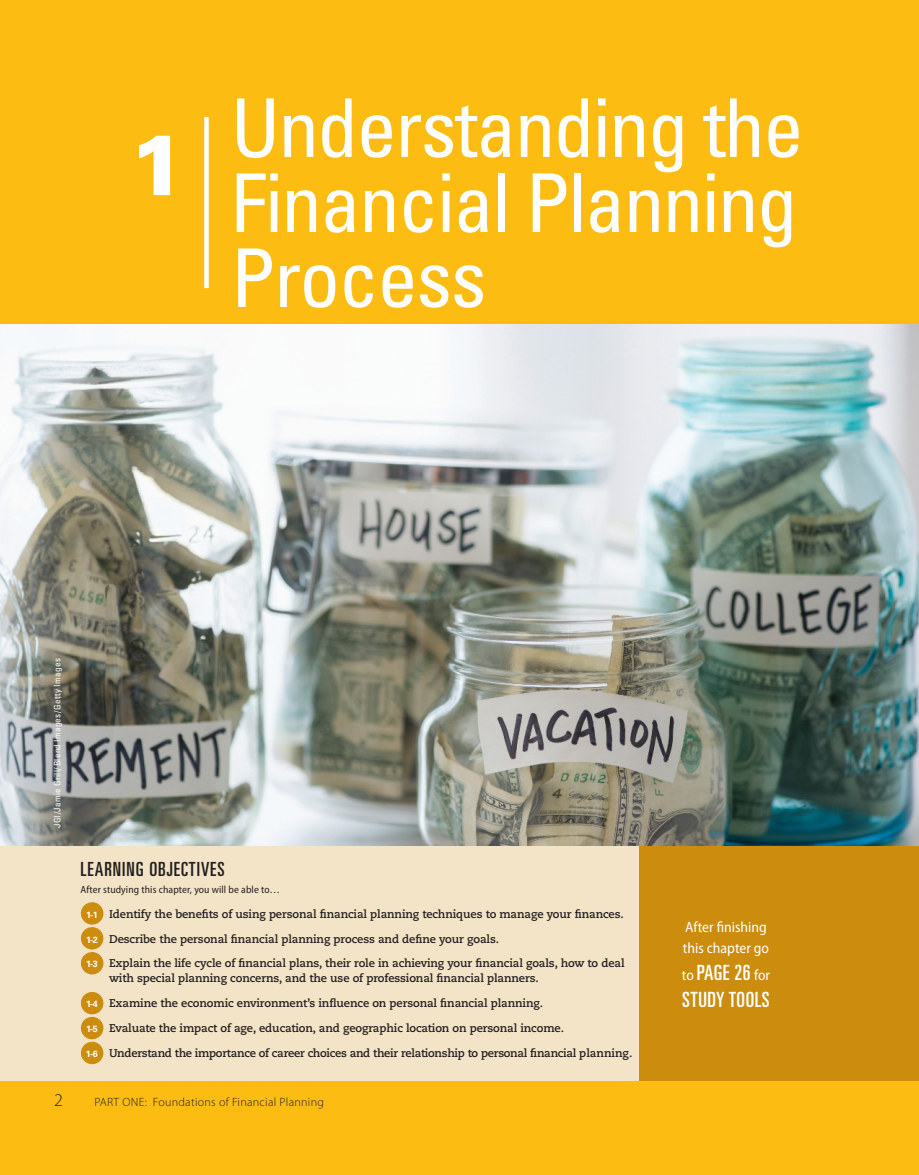
<style>
.page{position:relative;width:919px;height:1175px;background:#fff}
.page>*{position:absolute;margin:0;border:0;box-sizing:border-box;transform-origin:0 0}
.t1{font:condensed 81px/75px "Univers LT Std";letter-spacing:-.02em;color:#fff;text-align:justify}
.t2{font:ultra-condensed 21px/27px "Univers LT Std";letter-spacing:.025em;color:#fff}
.t3{font:ultra-condensed 19.5px "Univers LT Std";letter-spacing:.05em;color:#231f20}
.t4{font:300 18px "Myriad Pro";color:#231f20}
.t5{font:semi-condensed 15px/21px "Myriad Pro";color:#fff}
.t6{font:300 12px "Myriad Pro";letter-spacing:.025em;color:#231f20}
.t7{font:700 11.25px/15px "Caecilia LT Std";letter-spacing:-.01em;color:#231f20}
.t8{font:semi-condensed 10.5px "Myriad Pro";letter-spacing:.01em;color:#231f20}
.t9{font:condensed 9px "Univers LT Std";letter-spacing:.04em;color:#fff}
.s1{font-weight:900;font-stretch:normal;font-size:85.5px}
.s2{font-family:"Univers LT Std";font-size:9px;color:#fff}
.s3{font-family:"Myriad Pro";font-stretch:semi-condensed;font-size:15px}
</style>
<div class="page">
<div style="left:0;top:0;width:918px;height:1175px;background:#fdbc12"></div>
<img style="left:0;top:324px;width:918px;height:522px">
<div style="left:204px;top:117px;width:5px;height:171px;background:#fff"></div>
<div style="left:0;top:846px;width:644px;height:234px;background:#f4e4c7"></div>
<svg style="left:92px;top:902px;width:12px;height:72px"></svg>
<svg style="left:92px;top:992px;width:12px;height:72px"></svg>
<div style="left:639px;top:846px;width:279px;height:234px;background:#cc8d0f"></div>
<h1 class="t1" style="left:230px;top:89px;width:574px;text-indent:-101px"><span class="s1">1</span> Understanding the Financial Planning Process</h1>
<p class="t9" style="left:52px;top:828px;width:171px;rotate:-90deg">JGI/Jamie Grill/Blend Images/Getty Images</p>
<h3 class="t3" style="left:80px;top:858px;width:146px">LEARNING OBJECTIVES</h3>
<p class="t8" style="left:80px;top:883px;width:201px">After studying this chapter, you will be able to…</p>
<p class="t7" style="left:86px;top:906px;width:539px"><span class="s2">1-1</span> Identify the benefits of using personal financial planning techniques to manage your finances.</p>
<p class="t7" style="left:86px;top:931px;width:414px"><span class="s2">1-2</span> Describe the personal financial planning process and define your goals.</p>
<p class="t7" style="left:109px;top:956px;width:517px;text-indent:-23px"><span class="s2">1-3</span> Explain the life cycle of financial plans, their role in achieving your financial goals, how to deal with special planning concerns, and the use of professional financial planners.</p>
<p class="t7" style="left:86px;top:996px;width:458px"><span class="s2">1-4</span> Examine the economic environment’s influence on personal financial planning.</p>
<p class="t7" style="left:86px;top:1021px;width:479px"><span class="s2">1-5</span> Evaluate the impact of age, education, and geographic location on personal income.</p>
<p class="t7" style="left:86px;top:1046px;width:548px"><span class="s2">1-6</span> Understand the importance of career choices and their relationship to personal financial planning.</p>
<h3 class="t5" style="left:682px;top:916px;width:88px">After finishing this chapter go</h3>
<h2 class="t2" style="left:681px;top:958px;width:90px"><span class="s3">to</span> PAGE 26 <span class="s3">for<br></span>STUDY TOOLS</h2>
<h3 class="t4" style="left:54px;top:1090px;width:10px">2</h3>
<p class="t6" style="left:95px;top:1095px;width:231px">PART ONE: Foundations of Financial Planning</p>
</div>
